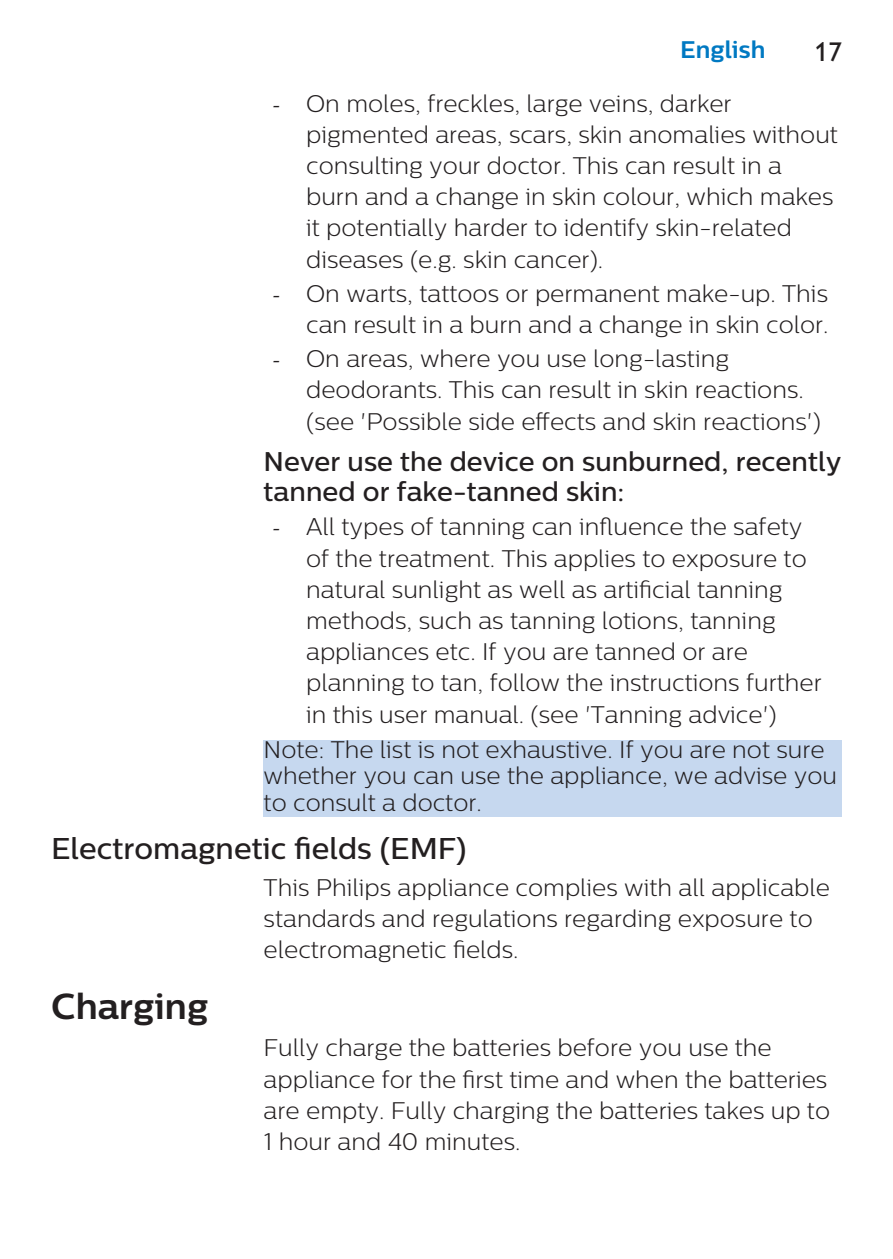
<style>
.page{position:relative;width:893px;height:1259px;background:#fff}
.page>*{position:absolute;margin:0;border:0;box-sizing:border-box;transform-origin:0 0}
.t1{font:700 36px "Centrale Sans";color:#231f20}
.t2{font:500 30px "Centrale Sans";color:#231f20}
.t3{font:500 27px/29.7px "Centrale Sans";color:#231f20}
.t4{font:27px "Gill Sans Alt One WGL";color:#231f20}
.t5{font:300 24px/31.2px "Centrale Sans";color:#231f20}
.t6{font:700 24px "Centrale Sans";color:#0079c2}
.s1{font-family:"Minion Pro";font-weight:400}
</style>
<div class="page">
<div style="left:264px;top:740px;width:578px;height:77px;background:#c6d8ef"></div>
<p class="t6" style="left:680px;top:35px;width:87px">English</p>
<p class="t4" style="left:815px;top:33px;width:28px">17</p>
<p class="t5" style="left:306px;top:87px;width:533px;text-indent:-34px"><span class="s1">-</span> On moles, freckles, large veins, darker pigmented areas, scars, skin anomalies without consulting your doctor. This can result in a burn and a change in skin colour, which makes it potentially harder to identify skin-related diseases (e.g. skin cancer).</p>
<p class="t5" style="left:272px;top:277px;width:558px;text-align:right"><span class="s1">-</span> On warts, tattoos or permanent make-up. This can result in a burn and a change in skin color.</p>
<p class="t5" style="left:306px;top:343px;width:516px;text-indent:-34px"><span class="s1">-</span> On areas, where you use long-lasting deodorants. This can result in skin reactions. (see 'Possible side effects and skin reactions')</p>
<p class="t3" style="left:264px;top:446px;width:579px">Never use the device on sunburned, recently tanned or fake-tanned skin:</p>
<p class="t5" style="left:306px;top:511px;width:517px;text-indent:-34px"><span class="s1">-</span> All types of tanning can influence the safety of the treatment. This applies to exposure to natural sunlight as well as artificial tanning methods, such as tanning lotions, tanning appliances etc. If you are tanned or are planning to tan, follow the instructions further in this user manual. (see 'Tanning advice')</p>
<p class="t5" style="left:264px;top:736px;width:575px;line-height:26.4px">Note: The list is not exhaustive. If you are not sure whether you can use the appliance, we advise you to consult a doctor.</p>
<p class="t2" style="left:51px;top:830px;width:417px">Electromagnetic fields (EMF)</p>
<p class="t5" style="left:264px;top:871px;width:568px">This Philips appliance complies with all applicable standards and regulations regarding exposure to electromagnetic fields.</p>
<h1 class="t1" style="left:51px;top:984px;width:159px">Charging</h1>
<p class="t5" style="left:264px;top:1032px;width:568px">Fully charge the batteries before you use the appliance for the first time and when the batteries are empty. Fully charging the batteries takes up to 1 hour and 40 minutes.</p>
</div>
